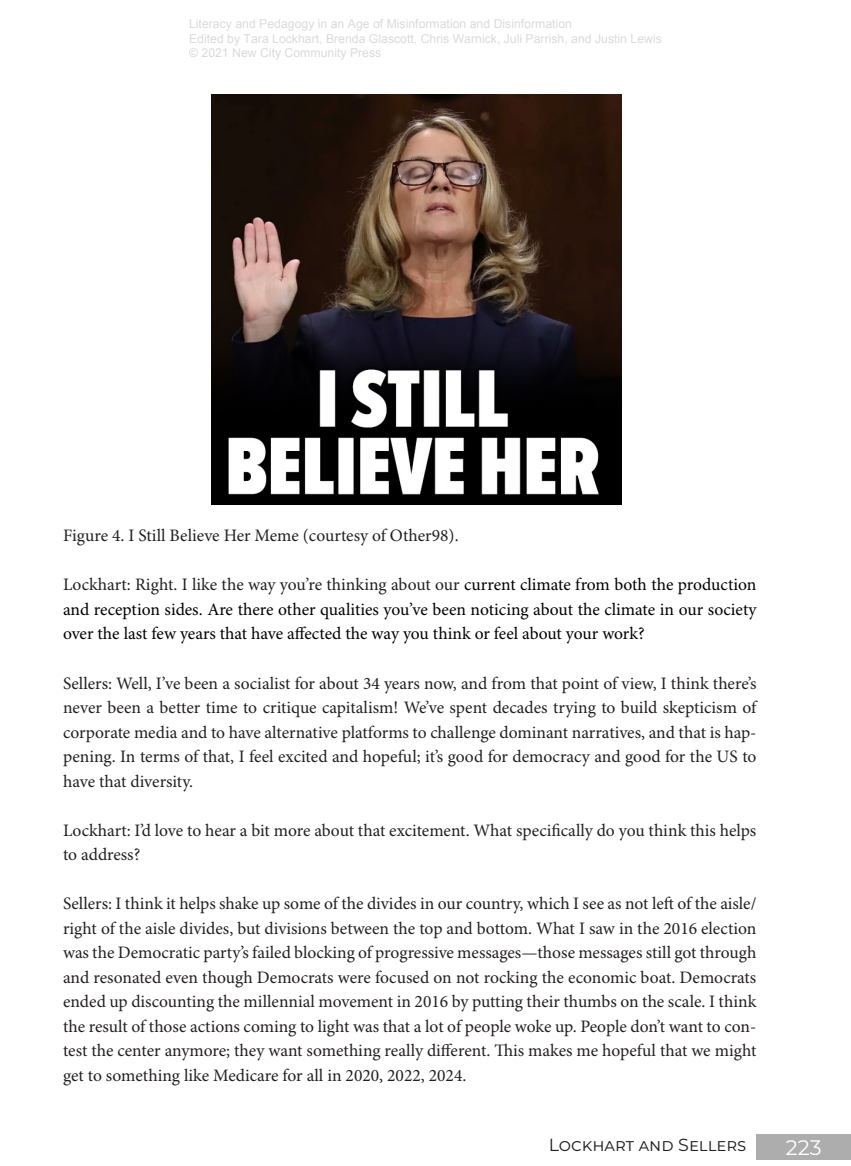
<style>
.page{position:relative;width:851px;height:1166px;background:#fff}
.page>*{position:absolute;margin:0;border:0;box-sizing:border-box;transform-origin:0 0}
.t1{font:21px "Montserrat";color:#fff}
.Parlor_Body{font:17.5px/24.5px "Minion Pro";color:#231f20;text-align:justify}
.Parlor_Body-2{font:17.5px/24.5px "Minion Pro";color:#000;text-align:justify}
.t2{font:17.5px "Montserrat";color:#231f20}
.t3{font:12.25px/14.7px "Arial";color:rgb(0 0 0/.15)}
.s1{color:#231f20}
</style>
<div class="page">
<div style="left:756px;top:1134px;width:94px;height:26px;background:#adadad"></div>
<img style="left:212px;top:94px;width:409px;height:410px">
<p class="t3" style="left:189px;top:16px;width:474px">Literacy and Pedagogy in an Age of Misinformation and Disinformation<br>Edited by Tara Lockhart, Brenda Glascott, Chris Warnick, Juli Parrish, and Justin Lewis © 2021 New City Community Press</p>
<p class="Parlor_Body" style="left:63px;top:524px;width:397px">Figure 4. I Still Believe Her Meme (courtesy of Other98).</p>
<p class="Parlor_Body-2" style="left:63px;top:573px;width:695px"><span class="s1">Lockhart: Right. I like the way you’re thinking about our</span> current climate from both the production and reception sides. Are there other qualities you’ve been noticing about the climate in our society over the last few years that have affected the way you think or feel about your work?</p>
<p class="Parlor_Body" style="left:63px;top:671px;width:696px">Sellers: Well, I’ve been a socialist for about 34 years now, and from that point of view, I think there’s never been a better time to critique capitalism! We’ve spent decades trying to build skepticism of corporate media and to have alternative platforms to challenge dominant narratives, and that is hap&shy;pening. In terms of that, I feel excited and hopeful; it’s good for democracy and good for the US to have that diversity.</p>
<p class="Parlor_Body" style="left:63px;top:818px;width:694px">Lockhart: I’d love to hear a bit more about that excitement. What specifically do you think this helps to address?</p>
<p class="Parlor_Body" style="left:63px;top:892px;width:695px">Sellers: I think it helps shake up some of the divides in our country, which I see as not left of the aisle/ right of the aisle divides, but divisions between the top and bottom. What I saw in the 2016 election was the Democratic party’s failed blocking of progressive messages—those messages still got through and resonated even though Democrats were focused on not rocking the economic boat. Democrats ended up discounting the millennial movement in 2016 by putting their thumbs on the scale. I think the result of those actions coming to light was that a lot of people woke up. People don’t want to con&shy;test the center anymore; they want something really different. This makes me hopeful that we might get to something like Medicare for all in 2020, 2022, 2024.</p>
<p class="t2" style="left:548px;top:1133px;width:199px">Lockhart and Sellers</p>
<p class="t1" style="left:785px;top:1132px;width:37px">223</p>
</div>
